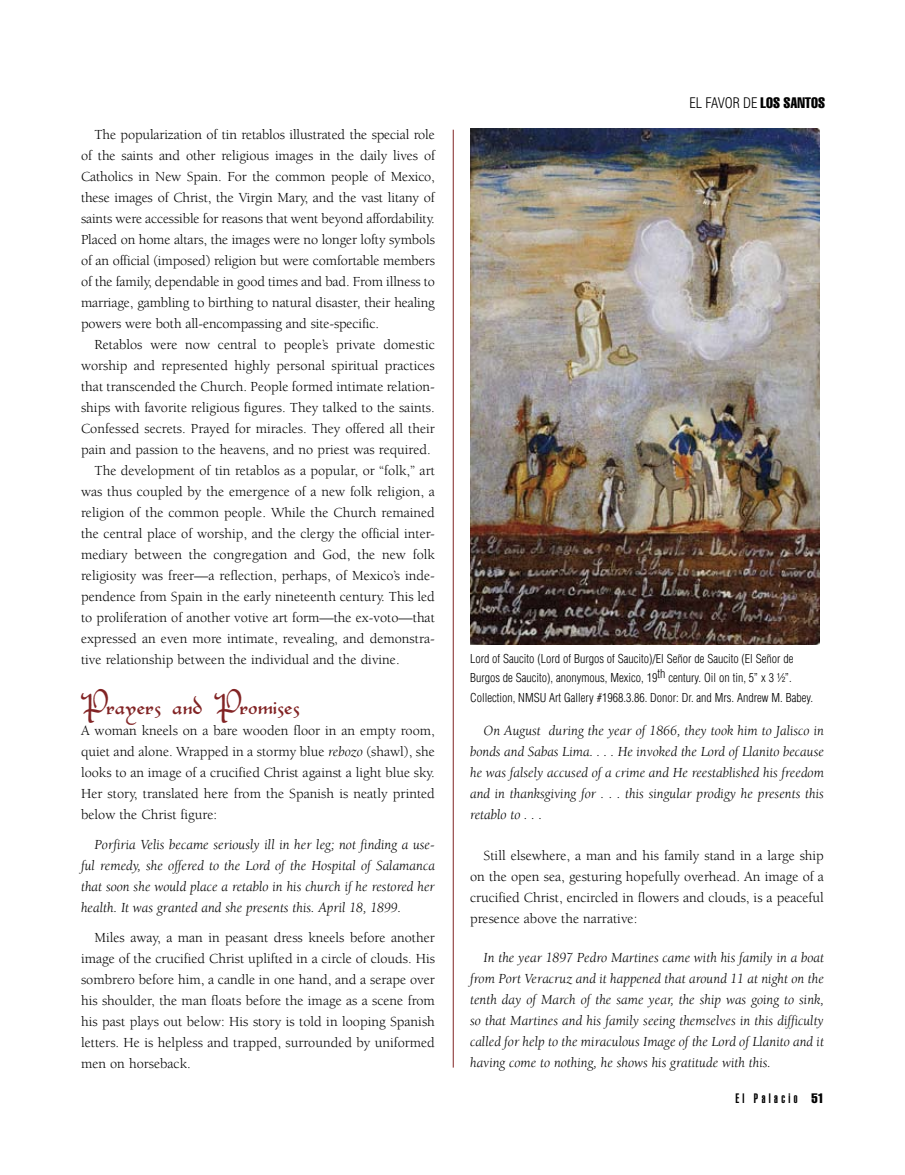
<style>
.page{position:relative;width:905px;height:1175px;background:#fff}
.page>*{position:absolute;margin:0;border:0;box-sizing:border-box;transform-origin:0 0}
.t1{font:43.5px "Spanish Court Hand WF";color:#822425}
.t2{font:14.25px/21px "Berkeley";color:#000;text-align:justify}
.t3{font:italic 14.25px/21px "Berkeley";color:#000;text-align:justify}
.t4{font:300 condensed 14.25px "Helvetica";color:#000}
.t5{font:900 extra-condensed 13.5px "Helvetica";letter-spacing:.25em;color:#000}
.t6{font:300 condensed 12px/19.5px "Helvetica";color:#000}
.s1{font-style:italic}
.s2{font-weight:400;font-stretch:extra-condensed;font-size:15px}
.s3{font-weight:400}
</style>
<div class="page">
<img style="left:470px;top:128px;width:349px;height:517px">
<hr style="left:453px;top:130px;width:1px;height:937px;background:#822425">
<p class="t2" style="left:81px;top:124px;width:355px;text-indent:13px">The popularization of tin retablos illustrated the special role of the saints and other religious images in the daily lives of Catholics in New Spain. For the common people of Mexico, these images of Christ, the Virgin Mary, and the vast litany of saints were accessible for reasons that went beyond affordability.<br>Placed on home altars, the images were no longer lofty symbols of an official (imposed) religion but were comfortable members of the family, dependable in good times and bad. From illness to marriage, gambling to birthing to natural disaster, their healing powers were both all-encompassing and site-specific.</p>
<p class="t2" style="left:94px;top:334px;width:342px">Retablos were now central to people’s private domestic</p>
<p class="t2" style="left:81px;top:355px;width:355px">worship and represented highly personal spiritual practices</p>
<p class="t2" style="left:81px;top:376px;width:355px">that transcended the Church. People formed intimate relation-</p>
<p class="t2" style="left:81px;top:397px;width:355px">ships with favorite religious figures. They talked to the saints.</p>
<p class="t2" style="left:81px;top:418px;width:355px">Confessed secrets. Prayed for miracles. They offered all their</p>
<p class="t2" style="left:81px;top:439px;width:351px">pain and passion to the heavens, and no priest was required.</p>
<p class="t2" style="left:94px;top:460px;width:342px">The development of tin retablos as a popular, or “folk,” art</p>
<p class="t2" style="left:81px;top:481px;width:355px">was thus coupled by the emergence of a new folk religion, a</p>
<p class="t2" style="left:81px;top:502px;width:355px">religion of the common people. While the Church remained</p>
<p class="t2" style="left:81px;top:523px;width:355px">the central place of worship, and the clergy the official inter-</p>
<p class="t2" style="left:81px;top:544px;width:355px">mediary between the congregation and God, the new folk</p>
<p class="t2" style="left:81px;top:565px;width:355px">religiosity was freer—a reflection, perhaps, of Mexico’s inde-</p>
<p class="t2" style="left:81px;top:586px;width:355px">pendence from Spain in the early nineteenth century. This led</p>
<p class="t2" style="left:81px;top:607px;width:355px">to proliferation of another votive art form—the ex-voto—that</p>
<p class="t2" style="left:81px;top:628px;width:355px">expressed an even more intimate, revealing, and demonstra-</p>
<p class="t2" style="left:81px;top:649px;width:320px">tive relationship between the individual and the divine.</p>
<h1 class="t1" style="left:81px;top:687px;width:221px">Prayers and Promises</h1>
<p class="t2" style="left:81px;top:720px;width:355px">A woman kneels on a bare wooden floor in an empty room, quiet and alone. Wrapped in a stormy blue <span class="s1">rebozo</span> (shawl), she looks to an image of a crucified Christ against a light blue sky.<br>Her story, translated here from the Spanish is neatly printed below the Christ figure:</p>
<p class="t3" style="left:81px;top:834px;width:355px;text-indent:13px">Porfiria Velis became seriously ill in her leg; not finding a use&shy;ful remedy, she offered to the Lord of the Hospital of Salamanca that soon she would place a retablo in his church if he restored her health. It was granted and she presents this. April 18, 1899.</p>
<p class="t2" style="left:81px;top:927px;width:355px;text-indent:13px">Miles away, a man in peasant dress kneels before another image of the crucified Christ uplifted in a circle of clouds. His sombrero before him, a candle in one hand, and a serape over his shoulder, the man floats before the image as a scene from his past plays out below: His story is told in looping Spanish letters. He is helpless and trapped, surrounded by uniformed men on horseback.</p>
<p class="t4" style="left:689px;top:94px;width:137px">El FavoR DE <span class="s2">LOS SANTOS</span></p>
<p class="t6" style="left:470px;top:648px;width:344px">Lord of Saucito (Lord of Burgos of Saucito)/El Señor de Saucito (El Señor de<br>Burgos de Saucito), anonymous, Mexico, 19th century. Oil on tin, 5” x 3 ½”.<br>Collection, NMSU Art Gallery #1968.3.86. Donor: Dr. and Mrs. Andrew M. Babey.</p>
<p class="t3" style="left:470px;top:720px;width:355px;text-indent:13px">On August during the year of 1866, they took him to Jalisco in bonds and Sabas Lima. . . . He invoked the Lord of Llanito because he was falsely accused of a crime and He reestablished his freedom and in thanksgiving for . . . this singular prodigy he presents this retablo to . . .</p>
<p class="t2" style="left:470px;top:845px;width:355px;text-indent:13px">Still elsewhere, a man and his family stand in a large ship on the open sea, gesturing hopefully overhead. An image of a crucified Christ, encircled in flowers and clouds, is a peaceful presence above the narrative:</p>
<p class="t3" style="left:470px;top:947px;width:355px;text-indent:13px">In the year 1897 Pedro Martines came with his family in a boat from Port Veracruz and it happened that around 11 at night on the tenth day of March of the same year, the ship was going to sink, so that Martines and his family seeing themselves in this difficulty called for help to the miraculous Image of the Lord of Llanito and it having come to nothing, he shows his gratitude with this.</p>
<p class="t5" style="left:735px;top:1090px;width:90px">El Palacio <span class="s3">51</span></p>
</div>
